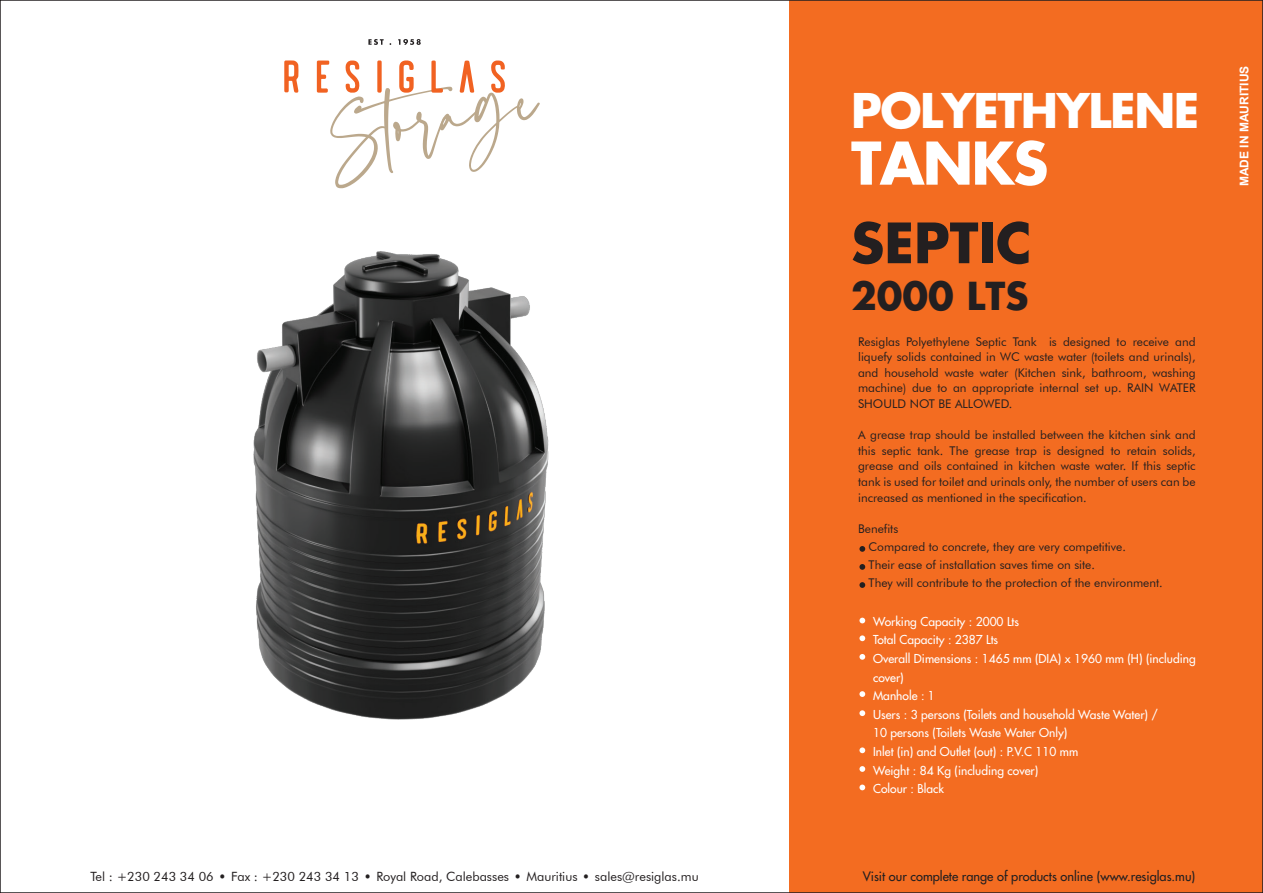
<style>
.page{position:relative;width:1263px;height:893px;background:#fff}
.page>*{position:absolute;margin:0;border:0;box-sizing:border-box;transform-origin:0 0}
.t1{font:700 57.3px "Futura";letter-spacing:-.03em;color:#fff}
.t2{font:700 54px "Futura";color:#231f20}
.t3{font:700 46.5px "Futura";letter-spacing:-.03em;color:#fff}
.t4{font:700 37.5px "Futura";color:#231f20}
.t5{font:33.45px "Futura BT";color:#231f20}
.t6{font:12.75px "Futura BT";color:#231f20}
.t7{font:12.75px "Futura";color:#231f20}
.t8{font:12px/15.6px "Futura BT";color:#231f20;text-align:justify}
.t9{font:12px/18.6px "Futura";color:#fff}
.t10{font:700 12px "Arial";color:#fff}
</style>
<div class="page">
<img style="left:253px;top:251px;width:296px;height:469px">
<div style="left:789px;top:0;width:474px;height:893px;background:#f36c21"></div>
<svg style="left:368px;top:39px;width:23px;height:6px"></svg>
<svg style="left:398px;top:39px;width:23px;height:6px"></svg>
<svg style="left:284px;top:60px;width:14px;height:33px"></svg>
<svg style="left:317px;top:60px;width:223px;height:128px"></svg>
<svg style="left:859px;top:546px;width:6px;height:6px"></svg>
<svg style="left:859px;top:564px;width:6px;height:6px"></svg>
<svg style="left:859px;top:582px;width:6px;height:6px"></svg>
<svg style="left:859px;top:618px;width:6px;height:5px"></svg>
<svg style="left:859px;top:635px;width:6px;height:6px"></svg>
<svg style="left:859px;top:654px;width:6px;height:6px"></svg>
<svg style="left:859px;top:691px;width:6px;height:6px"></svg>
<svg style="left:859px;top:710px;width:6px;height:6px"></svg>
<svg style="left:859px;top:747px;width:6px;height:6px"></svg>
<svg style="left:859px;top:766px;width:6px;height:6px"></svg>
<svg style="left:859px;top:785px;width:6px;height:5px"></svg>
<h3 class="t3" style="left:851px;top:78px;width:350px">POLYETHYLENE</h3>
<h1 class="t1" style="left:851px;top:123px;width:199px">TANKS</h1>
<h2 class="t2" style="left:851px;top:205px;width:182px">SEPTIC</h2>
<h3 class="t4" style="left:851px;top:270px;width:179px">2000 LTS</h3>
<p class="t8" style="left:858px;top:333px;width:339px">Resiglas Polyethylene Septic Tank is designed to receive and liquefy solids contained in WC waste water (toilets and urinals), and household waste water (Kitchen sink, bathroom, washing machine) due to an appropriate internal set up. RAIN WATER SHOULD NOT BE ALLOWED.</p>
<p class="t8" style="left:858px;top:427px;width:339px">A grease trap should be installed between the kitchen sink and this septic tank. The grease trap is designed to retain solids, grease and oils contained in kitchen waste water. If this septic tank is used for toilet and urinals only, the number of users can be increased as mentioned in the specification.</p>
<p class="t8" style="left:868px;top:520px;width:296px;line-height:18px;text-align:left;text-indent:-10px">Benefits<br>Compared to concrete, they are very competitive.<br>Their ease of installation saves time on site.<br>They will contribute to the protection of the environment.</p>
<p class="t9" style="left:873px;top:612px;width:324px">Working Capacity : 2000 Lts<br>Total Capacity : 2387 Lts<br>Overall Dimensions : 1465 mm (DIA) x 1960 mm (H) (including cover)<br>Manhole : 1<br>Users : 3 persons (Toilets and household Waste Water) /<br>10 persons (Toilets Waste Water Only)<br>Inlet (in) and Outlet (out) : P.V.C 110 mm<br>Weight : 84 Kg (including cover)<br>Colour : Black</p>
<p class="t6" style="left:90px;top:869px;width:125px">Tel : +230 243 34 06</p>
<h3 class="t5" style="left:218px;top:846px;width:11px">.</h3>
<p class="t6" style="left:231px;top:869px;width:129px">Fax : +230 243 34 13</p>
<h3 class="t5" style="left:363px;top:846px;width:11px">.</h3>
<p class="t6" style="left:376px;top:869px;width:134px">Royal Road, Calebasses</p>
<h3 class="t5" style="left:513px;top:846px;width:11px">.</h3>
<p class="t6" style="left:526px;top:869px;width:53px">Mauritius</p>
<h3 class="t5" style="left:581px;top:846px;width:11px">.</h3>
<p class="t6" style="left:595px;top:869px;width:105px">sales@resiglas.mu</p>
<p class="t7" style="left:863px;top:868px;width:334px">Visit our complete range of products online (www.resiglas.mu)</p>
<p class="t10" style="left:1236px;top:186px;width:122px;rotate:-90deg">MADE IN MAURITIUS</p>
</div>
